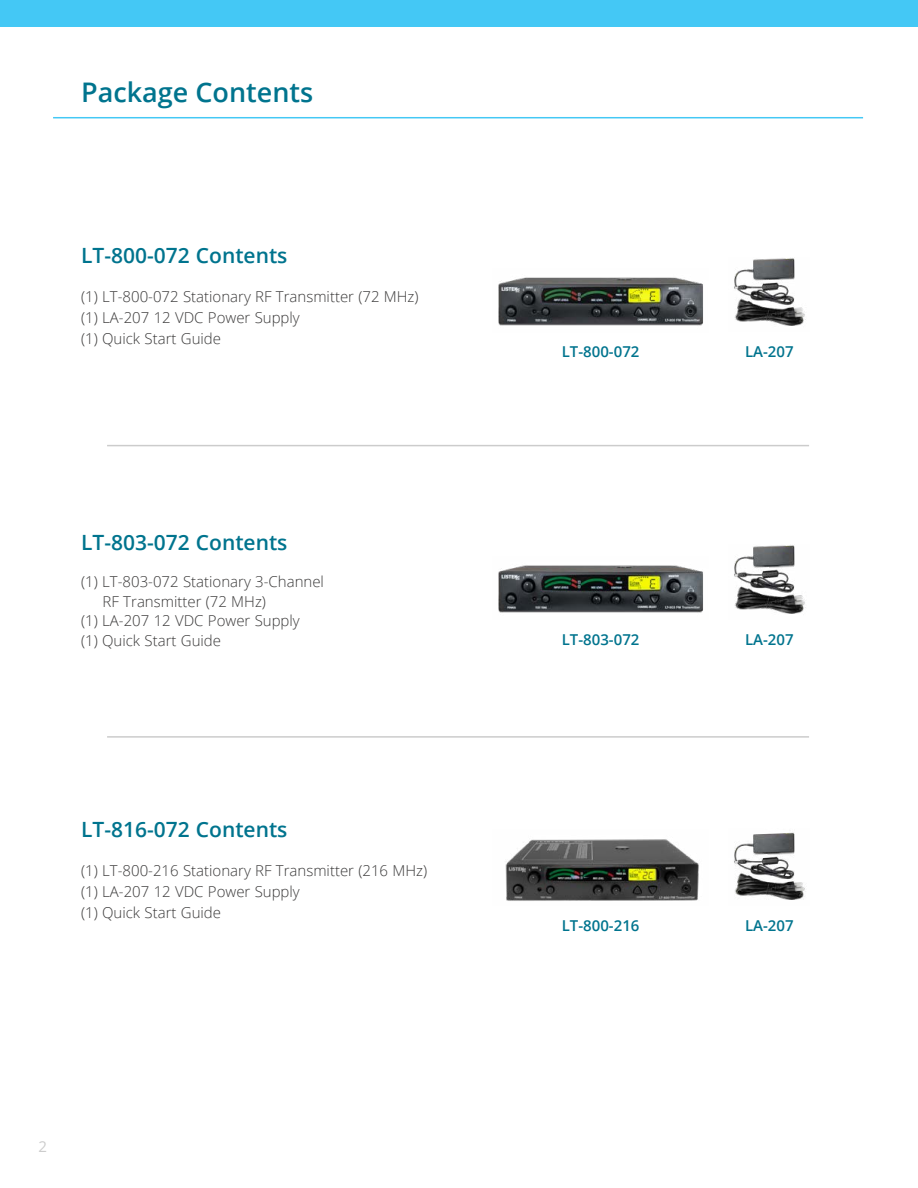
<style>
.page{position:relative;width:918px;height:1188px;background:#fff}
.page>*{position:absolute;margin:0;border:0;box-sizing:border-box;transform-origin:0 0}
.t1{font:600 27px "Open Sans";color:#00748e}
.t2{font:600 21px "Open Sans";color:#00748e}
.t3{font:300 15px/21px "Open Sans";color:#3b3a3a}
.t4{font:600 15px "Open Sans";color:#00748e}
.t5{font:15px "Open Sans";color:#ccc}
</style>
<div class="page">
<div style="left:0;top:0;width:918px;height:27px;background:#44c8f5"></div>
<img style="left:498px;top:277px;width:205px;height:49px">
<img style="left:734px;top:258px;width:72px;height:68px">
<img style="left:498px;top:565px;width:205px;height:48px">
<img style="left:734px;top:545px;width:72px;height:69px">
<img style="left:505px;top:839px;width:194px;height:62px">
<img style="left:734px;top:832px;width:72px;height:68px">
<hr style="left:107px;top:445px;width:702px;height:1px;background:#ccc">
<hr style="left:107px;top:736px;width:702px;height:2px;background:#ccc">
<hr style="left:53px;top:117px;width:810px;height:1px;background:#44c8f5">
<h1 class="t1" style="left:81px;top:81px;width:234px">Package Contents</h1>
<h2 class="t2" style="left:81px;top:247px;width:208px">LT-800-072 Contents</h2>
<p class="t3" style="left:81px;top:285px;width:339px">(1) LT-800-072 Stationary RF Transmitter (72 MHz) (1) LA-207 12 VDC Power Supply<br>(1) Quick Start Guide</p>
<h2 class="t2" style="left:81px;top:534px;width:208px">LT-803-072 Contents</h2>
<p class="t3" style="left:81px;top:571px;width:244px">(1) LT-803-072 Stationary 3-Channel</p>
<p class="t3" style="left:103px;top:591px;width:165px">RF Transmitter (72 MHz)</p>
<p class="t3" style="left:81px;top:610px;width:220px">(1) LA-207 12 VDC Power Supply</p>
<p class="t3" style="left:81px;top:630px;width:141px">(1) Quick Start Guide</p>
<h2 class="t2" style="left:81px;top:821px;width:208px">LT-816-072 Contents</h2>
<p class="t3" style="left:81px;top:859px;width:348px">(1) LT-800-216 Stationary RF Transmitter (216 MHz) (1) LA-207 12 VDC Power Supply<br>(1) Quick Start Guide</p>
<p class="t5" style="left:39px;top:1141px;width:10px">2</p>
<p class="t4" style="left:562px;top:346px;width:79px">LT-800-072</p>
<p class="t4" style="left:745px;top:346px;width:50px">LA-207</p>
<p class="t4" style="left:562px;top:633px;width:79px">LT-803-072</p>
<p class="t4" style="left:745px;top:633px;width:50px">LA-207</p>
<p class="t4" style="left:562px;top:920px;width:79px">LT-800-216</p>
<p class="t4" style="left:745px;top:920px;width:50px">LA-207</p>
</div>
